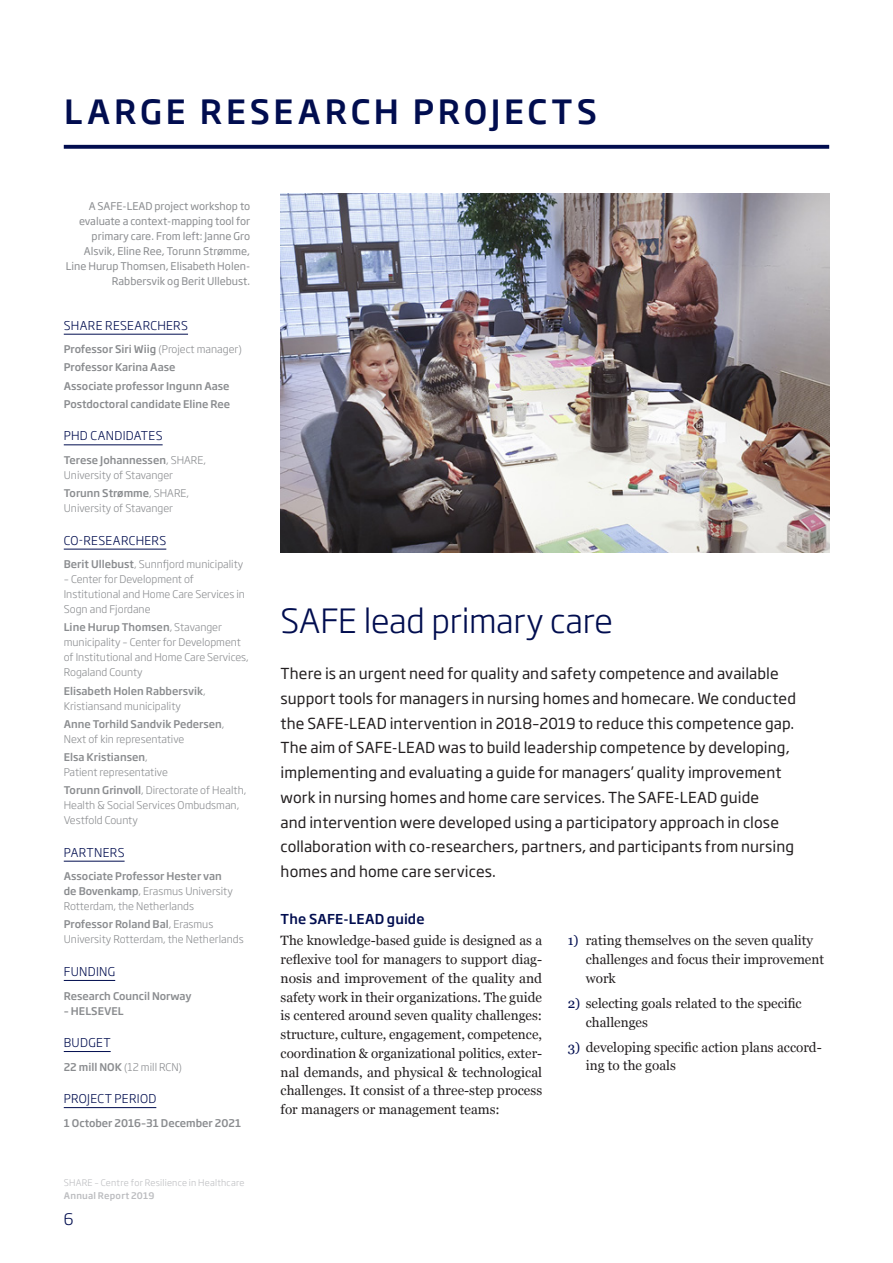
<style>
.page{position:relative;width:893px;height:1263px;background:#fff}
.page>*{position:absolute;margin:0;border:0;box-sizing:border-box;transform-origin:0 0}
.t1{font:500 33px "Soho Gothic Std";letter-spacing:.11em;color:#010d4f}
.t2{font:300 33px "Soho Gothic Std";letter-spacing:-.01em;color:#010d4f}
.t3{font:300 15.75px "Soho Gothic Std";color:#010d4f}
.t4{font:15px/24.8px "Soho Gothic Std";letter-spacing:.005em;color:#231f20}
.t5{font:13.5px/18.8px "Georgia";color:#231f20}
.t6{font:500 13.5px "Soho Gothic Std";letter-spacing:.01em;color:#010d4f}
.t7{font:300 12px "Soho Gothic Std";letter-spacing:.025em;color:#010d4f}
.t8{font:300 10.5px/15px "Soho Gothic Std";color:#8a8c8f}
.t9{font:500 10.5px/18.1px "Soho Gothic Std";color:#8a8c8f}
.t10{font:10.5px/15px "Soho Gothic Std";color:#8a8c8f;text-align:right}
.t11{font:300 9px "Soho Gothic Std";letter-spacing:.025em;color:#bcbdc0}
.t12{font:500 9px "Soho Gothic Std";letter-spacing:.025em;color:#bcbdc0}
.s1{font-weight:300}
.s2{font-weight:500}
.s3{color:#010d4f}
</style>
<div class="page">
<svg style="left:64px;top:145px;width:765px;height:4px;background:#111c5a"></svg>
<hr style="left:64px;top:334px;width:124px;height:1px;background:#010d4f">
<hr style="left:64px;top:445px;width:99px;height:1px;background:#010d4f">
<hr style="left:64px;top:549px;width:102px;height:1px;background:#010d4f">
<hr style="left:64px;top:861px;width:61px;height:1px;background:#010d4f">
<hr style="left:64px;top:980px;width:51px;height:1px;background:#010d4f">
<hr style="left:64px;top:1051px;width:47px;height:1px;background:#010d4f">
<hr style="left:64px;top:1107px;width:92px;height:1px;background:#010d4f">
<img style="left:281px;top:194px;width:548px;height:359px">
<h1 class="t1" style="left:64px;top:90px;width:534px">LARGE RESEARCH PROJECTS</h1>
<p class="t10" style="left:66px;top:199px;width:186px">A SAFE-LEAD project workshop to evaluate a context-mapping tool for primary care. From left: Janne Gro Alsvik, Eline Ree, Torunn Strømme, Line Hurup Thomsen, Elisabeth Holen-Rabbersvik og Berit Ullebust.</p>
<p class="t7" style="left:64px;top:318px;width:126px">SHARE RESEARCHERS</p>
<p class="t9" style="left:64px;top:340px;width:180px">Professor Siri Wiig <span class="s1">(Project manager)<br></span>Professor Karina Aase<br>Associate professor Ingunn Aase<br>Postdoctoral candidate Eline Ree</p>
<p class="t7" style="left:64px;top:428px;width:100px">PHD CANDIDATES</p>
<p class="t8" style="left:64px;top:453px;width:144px"><span class="s2">Terese Johannessen</span>, SHARE,<br>University of Stavanger</p>
<p class="t8" style="left:64px;top:486px;width:127px"><span class="s2">Torunn Strømme</span>, SHARE,<br>University of Stavanger</p>
<p class="t7" style="left:64px;top:533px;width:104px">CO-RESEARCHERS</p>
<p class="t8" style="left:64px;top:557px;width:181px"><span class="s2">Berit Ullebust</span>, Sunnfjord municipality</p>
<p class="t8" style="left:64px;top:572px;width:183px">– Center for Development of<br>Institutional and Home Care Services in<br>Sogn and Fjordane</p>
<p class="t8" style="left:64px;top:620px;width:187px"><span class="s2">Line Hurup Thomsen</span>, Stavanger municipality – Center for Development of Institutional and Home Care Services,<br>Rogaland County</p>
<p class="t8" style="left:64px;top:683px;width:143px"><span class="s2">Elisabeth Holen Rabbersvik</span>,<br>Kristiansand municipality</p>
<p class="t9" style="left:64px;top:716px;width:162px;line-height:15px">Anne Torhild Sandvik Pedersen<span class="s1">,<br>Next of kin representative</span></p>
<p class="t8" style="left:64px;top:750px;width:106px"><span class="s2">Elsa Kristiansen</span>,<br>Patient representative</p>
<p class="t8" style="left:64px;top:783px;width:184px"><span class="s2">Torunn Grinvoll</span>, Directorate of Health,<br>Health &amp; Social Services Ombudsman,<br>Vestfold County</p>
<p class="t7" style="left:64px;top:845px;width:62px">PARTNERS</p>
<p class="t8" style="left:64px;top:869px;width:171px"><span class="s2">Associate Professor Hester van de Bovenkamp</span>, Erasmus University<br>Rotterdam, the Netherlands</p>
<p class="t8" style="left:64px;top:917px;width:181px"><span class="s2">Professor Roland Bal</span>, Erasmus<br>University Rotterdam, the Netherlands</p>
<p class="t7" style="left:64px;top:964px;width:53px">FUNDING</p>
<p class="t9" style="left:64px;top:987px;width:129px">Research Council Norway</p>
<p class="t9" style="left:64px;top:1002px;width:61px">– HELSEVEL</p>
<p class="t7" style="left:64px;top:1035px;width:48px">BUDGET</p>
<p class="t8" style="left:64px;top:1059px;width:120px"><span class="s2">22 mill NOK</span> (12 mill RCN)</p>
<p class="t7" style="left:64px;top:1091px;width:94px">PROJECT PERIOD</p>
<p class="t9" style="left:64px;top:1114px;width:179px">1 October 2016–31 December 2021</p>
<p class="t11" style="left:64px;top:1177px;width:182px">SHARE – Centre for Resilience in Healthcare</p>
<p class="t12" style="left:64px;top:1190px;width:92px">Annual Report 2019</p>
<h2 class="t3" style="left:64px;top:1209px;width:11px">6</h2>
<h1 class="t2" style="left:281px;top:600px;width:334px">SAFE lead primary care</h1>
<p class="t4" style="left:281px;top:661px;width:517px">There is an urgent need for quality and safety competence and available support tools for managers in nursing homes and homecare. We conducted the SAFE-LEAD intervention in 2018–2019 to reduce this competence gap.<br>The aim of SAFE-LEAD was to build leadership competence by developing, implementing and evaluating a guide for managers’ quality improvement work in nursing homes and home care services. The SAFE-LEAD guide<br>and intervention were developed using a participatory approach in close collaboration with co-researchers, partners, and participants from nursing homes and home care services.</p>
<p class="t6" style="left:281px;top:910px;width:145px">The SAFE-LEAD guide</p>
<p class="t5" style="left:281px;top:931px;width:263px;text-align:justify">The knowledge-based guide is designed as a reflexive tool for managers to support diag&shy;nosis and improvement of the quality and safety work in their organizations. The guide is centered around seven quality challenges: structure, culture, engagement, competence, coordination &amp; organizational politics, exter&shy;nal demands, and physical &amp; technological challenges. It consist of a three-step process for managers or management teams:</p>
<p class="t5" style="left:586px;top:931px;width:240px;text-indent:-18px"><span class="s3">1)</span> rating themselves on the seven quality challenges and focus their improvement work</p>
<p class="t5" style="left:586px;top:993px;width:217px;text-indent:-18px"><span class="s3">2)</span> selecting goals related to the specific challenges</p>
<p class="t5" style="left:586px;top:1037px;width:238px;text-indent:-18px"><span class="s3">3)</span> developing specific action plans accord&shy;ing to the goals</p>
</div>
